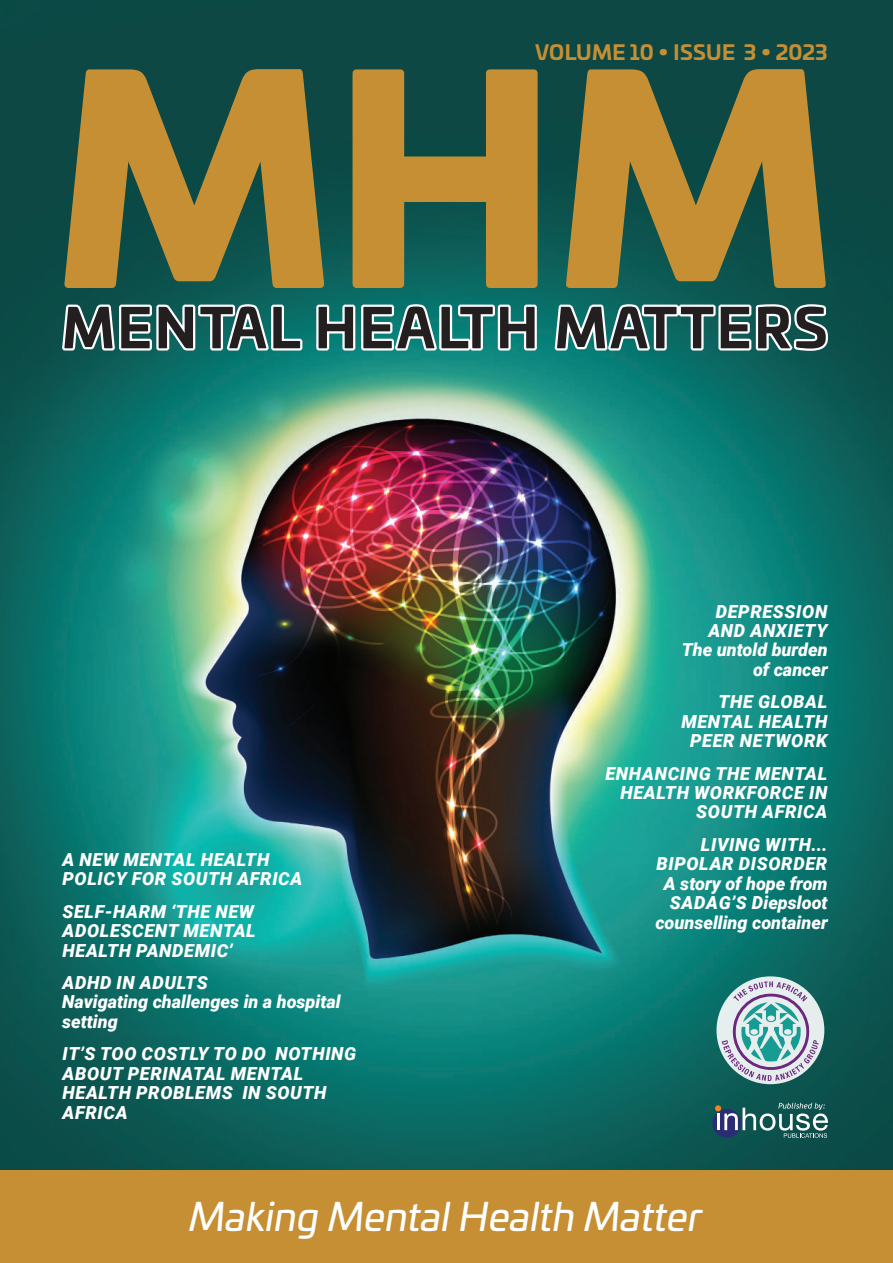
<style>
.page{position:relative;width:893px;height:1263px;background:#fff}
.page>*{position:absolute;margin:0;border:0;box-sizing:border-box;transform-origin:0 0}
.t1{font:italic 38.55px "Univia Pro";color:#fff}
.t2{font:700 20.4px "Univia Pro";letter-spacing:.02em;color:#c78f33}
.t3{font:italic 900 18px/19.5px "Roboto";letter-spacing:.035em;color:#fff;text-align:right}
.t4{font:italic 900 18px/19.5px "Roboto";color:#fff;text-align:right}
</style>
<div class="page">
<img style="left:0;top:0;width:893px;height:1170px">
<svg style="left:716px;top:976px;width:108px;height:108px"></svg>
<svg style="left:722px;top:981px;width:97px;height:100px;background:#9db8c0"></svg>
<div style="left:712px;top:1109px;width:29px;height:28px;background:#2a2d73;border-radius:50%"></div>
<svg style="left:715px;top:1103px;width:113px;height:35px"></svg>
<svg style="left:64px;top:69px;width:762px;height:219px;background:#7c753c"></svg>
<svg style="left:60px;top:301px;width:770px;height:145px;background:#2c8378"></svg>
<svg style="left:64px;top:306px;width:762px;height:43px;background:#4a6b69"></svg>
<div style="left:0;top:1170px;width:893px;height:93px;background:#c78f33"></div>
<p class="t2" style="left:535px;top:36px;width:294px">VOLUME 10 • ISSUE 3 • 2023</p>
<p class="t3" style="left:63px;top:849px;width:241px;text-align:left">A NEW MENTAL HEALTH<br>POLICY FOR SOUTH AFRICA</p>
<p class="t3" style="left:63px;top:901px;width:195px;text-align:justify">SELF-HARM ‘THE NEW ADOLESCENT MENTAL HEALTH PANDEMIC’</p>
<p class="t4" style="left:62px;top:972px;width:280px;text-align:left">ADHD IN ADULTS<br>Navigating challenges in a hospital setting</p>
<p class="t3" style="left:63px;top:1043px;width:295px;text-align:left">IT’S TOO COSTLY TO DO NOTHING<br>ABOUT PERINATAL MENTAL<br>HEALTH PROBLEMS IN SOUTH<br>AFRICA</p>
<p class="t4" style="left:682px;top:601px;width:147px">DEPRESSION<br>AND ANXIETY<br>The untold burden of cancer</p>
<p class="t3" style="left:681px;top:691px;width:147px">THE GLOBAL<br>MENTAL HEALTH<br>PEER NETWORK</p>
<p class="t3" style="left:605px;top:763px;width:223px">ENHANCING THE MENTAL<br>HEALTH WORKFORCE IN<br>SOUTH AFRICA</p>
<p class="t4" style="left:655px;top:834px;width:174px">LIVING WITH...<br>BIPOLAR DISORDER<br>A story of hope from<br>SADAG’S Diepsloot counselling container</p>
<h1 class="t1" style="left:189px;top:1188px;width:515px">Making Mental Health Matter</h1>
</div>
